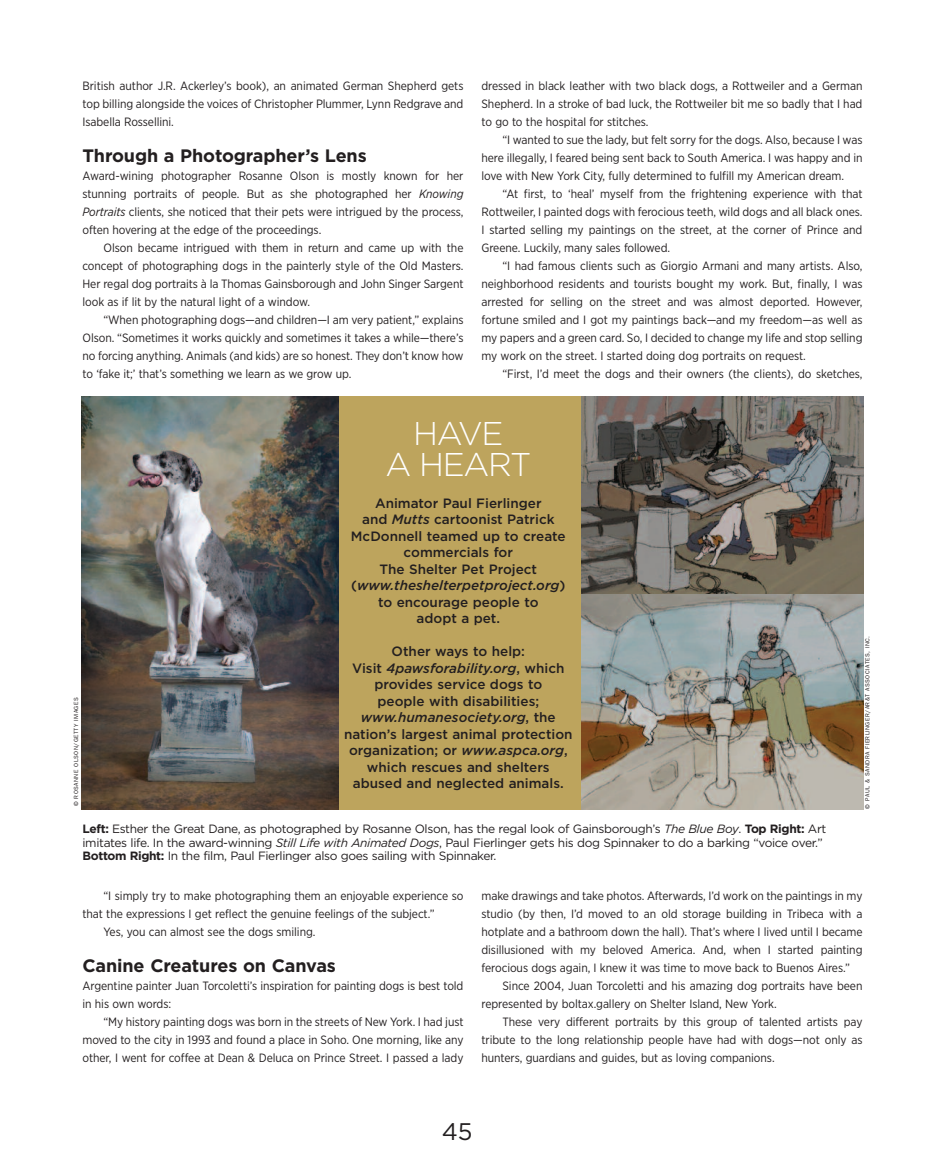
<style>
.page{position:relative;width:945px;height:1161px;background:#fff}
.page>*{position:absolute;margin:0;border:0;box-sizing:border-box;transform-origin:0 0}
.t1{font:300 32.85px/31.5px "Gotham";letter-spacing:-.045em;color:#fff;text-align:center}
.t2{font:24px "Gotham";color:#231f20}
.t3{font:700 18px "Gotham";letter-spacing:-.01em;color:#231f20}
.t4{font:500 13.5px/16.5px "Gotham";color:#231f20;text-align:center}
.t5{font:12px/18px "Gotham Narrow";letter-spacing:-.005em;color:#231f20;text-align:justify}
.t6{font:12px/13.5px "Gotham";letter-spacing:-.03em;color:#231f20}
.t7{font:6px "Franklin Gothic";letter-spacing:.08em;color:#231f20}
.s1{font-style:italic}
.s2{font-weight:700}
.s3{color:#fff}
</style>
<div class="page">
<div style="left:338px;top:396px;width:243px;height:414px;background:#bda45d"></div>
<img style="left:81px;top:396px;width:257px;height:414px">
<img style="left:581px;top:396px;width:283px;height:198px">
<svg style="left:581px;top:594px;width:283px;height:216px;background:#99968c"></svg>
<p class="t5" style="left:82px;top:78px;width:383px">British author J.R. Ackerley’s book), an animated German Shepherd gets top billing alongside the voices of Christopher Plummer, Lynn Redgrave and Isabella Rossellini.</p>
<h3 class="t3" style="left:82px;top:149px;width:286px">Through a Photographer’s Lens</h3>
<p class="t5" style="left:82px;top:168px;width:383px">Award-wining photographer Rosanne Olson is mostly known for her stunning portraits of people. But as she photographed her <span class="s1">Knowing Portraits</span> clients, she noticed that their pets were intrigued by the process, often hovering at the edge of the proceedings.</p>
<p class="t5" style="left:82px;top:240px;width:383px;text-indent:21px">Olson became intrigued with them in return and came up with the concept of photographing dogs in the painterly style of the Old Masters.<br>Her regal dog portraits à la Thomas Gainsborough and John Singer Sargent look as if lit by the natural light of a window.</p>
<p class="t5" style="left:82px;top:312px;width:383px;text-indent:21px">“When photographing dogs—and children—I am very patient,” explains Olson. “Sometimes it works quickly and sometimes it takes a while—there’s no forcing anything. Animals (and kids) are so honest. They don’t know how to ‘fake it;’ that’s something we learn as we grow up.</p>
<p class="t5" style="left:482px;top:78px;width:383px">dressed in black leather with two black dogs, a Rottweiler and a German Shepherd. In a stroke of bad luck, the Rottweiler bit me so badly that I had to go to the hospital for stitches.</p>
<p class="t5" style="left:482px;top:132px;width:383px;text-indent:21px">“I wanted to sue the lady, but felt sorry for the dogs. Also, because I was here illegally, I feared being sent back to South America. I was happy and in love with New York City, fully determined to fulfill my American dream.</p>
<p class="t5" style="left:482px;top:186px;width:383px;text-indent:21px">“At first, to ‘heal’ myself from the frightening experience with that Rottweiler, I painted dogs with ferocious teeth, wild dogs and all black ones.<br>I started selling my paintings on the street, at the corner of Prince and Greene. Luckily, many sales followed.</p>
<p class="t5" style="left:482px;top:258px;width:383px;text-indent:21px">“I had famous clients such as Giorgio Armani and many artists. Also, neighborhood residents and tourists bought my work. But, finally, I was arrested for selling on the street and was almost deported. However, fortune smiled and I got my paintings back—and my freedom—as well as my papers and a green card. So, I decided to change my life and stop selling my work on the street. I started doing dog portraits on request.</p>
<p class="t5" style="left:503px;top:366px;width:362px">“First, I’d meet the dogs and their owners (the clients), do sketches,</p>
<p class="t7" style="left:74px;top:806px;width:110px;rotate:-90deg">© ROSANNE OLSON/GETTY IMAGES</p>
<h1 class="t1" style="left:385px;top:420px;width:147px">HAVE<br>A HEART</h1>
<p class="t4" style="left:351px;top:496px;width:216px">Animator Paul Fierlinger<br>and <span class="s1">Mutts</span> cartoonist Patrick<br>McDonnell teamed up to create commercials for<br>The Shelter Pet Project (<span class="s1">www.theshelterpetproject.org</span>) to encourage people to<br>adopt a pet.</p>
<p class="t4" style="left:344px;top:644px;width:230px">Other ways to help:<br>Visit <span class="s1">4pawsforability.org</span>, which provides service dogs to<br>people with disabilities; <span class="s1">www.humanesociety.org</span>, the nation’s largest animal protection organization; or <span class="s1">www.aspca.org</span>, which rescues and shelters abused and neglected animals.</p>
<p class="t6" style="left:82px;top:823px;width:745px"><span class="s2">Left:</span> Esther the Great Dane, as photographed by Rosanne Olson, has the regal look of Gainsborough’s <span class="s1">The Blue Boy</span>. <span class="s2">Top Right:</span> Art imitates life. In the award-winning <span class="s1">Still Life with Animated Dogs</span>, Paul Fierlinger gets his dog Spinnaker to do a barking “voice over.”<br><span class="s2">Bottom Right:</span> In the film, Paul Fierlinger also goes sailing with Spinnaker.</p>
<p class="t7" style="left:865px;top:808px;width:174px;rotate:-90deg">© PAUL &amp; SANDRA FIERLINGER/AR&amp;T ASSOCIATES, INC.</p>
<p class="t5" style="left:103px;top:888px;width:362px">“I simply try to make photographing them an enjoyable experience so</p>
<p class="t5" style="left:82px;top:906px;width:354px">that the expressions I get reflect the genuine feelings of the subject.”</p>
<p class="t5" style="left:103px;top:924px;width:214px">Yes, you can almost see the dogs smiling.</p>
<h3 class="t3" style="left:82px;top:959px;width:255px">Canine Creatures on Canvas</h3>
<p class="t5" style="left:82px;top:978px;width:383px">Argentine painter Juan Torcoletti’s inspiration for painting dogs is best told in his own words:</p>
<p class="t5" style="left:82px;top:1014px;width:383px;text-indent:21px">“My history painting dogs was born in the streets of New York. I had just moved to the city in 1993 and found a place in Soho. One morning, like any other, I went for coffee at Dean &amp; Deluca on Prince Street. I passed a lady</p>
<p class="t5" style="left:482px;top:888px;width:383px">make drawings and take photos. Afterwards, I’d work on the paintings in my studio (by then, I’d moved to an old storage building in Tribeca with a hotplate and a bathroom down the hall). That’s where I lived until I became disillusioned with my beloved America. And, when I started painting ferocious dogs again, I knew it was time to move back to Buenos Aires.”</p>
<p class="t5" style="left:482px;top:978px;width:383px;text-indent:21px">Since 2004, Juan Torcoletti and his amazing dog portraits have been represented by boltax.gallery on Shelter Island, New York.</p>
<p class="t5" style="left:482px;top:1014px;width:383px;text-indent:21px">These very different portraits by this group of talented artists pay tribute to the long relationship people have had with dogs—not only as hunters, guardians and guides, but as loving companions.</p>
<h2 class="t2" style="left:442px;top:1123px;width:63px">45<span class="s3">45</span></h2>
</div>
